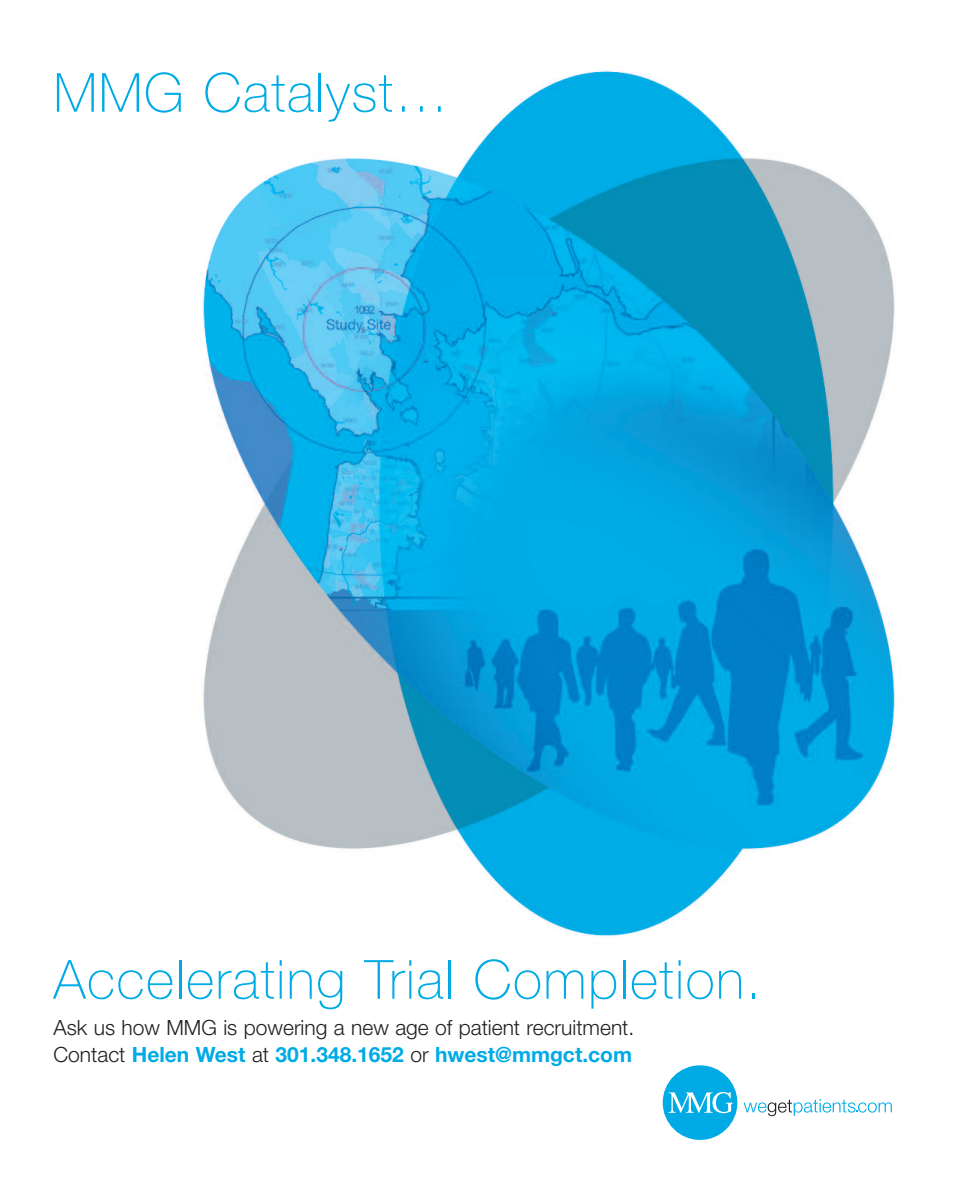
<style>
.page{position:relative;width:972px;height:1188px;background:#fff}
.page>*{position:absolute;margin:0;border:0;box-sizing:border-box;transform-origin:0 0}
.t1{font:54px "Helvetica Neue Thin+RNXPSG";letter-spacing:.03em;color:#00abe5}
.t2{font:21px "Helvetica Neue Light+YHJDZU";color:#231f20}
.t3{font:21px "Helvetica Neue Bold+HYEFVI";color:#00abe5}
.s1{font-family:"Helvetica Neue Light+YHJDZU";color:#231f20}
</style>
<div class="page">
<img style="left:203px;top:71px;width:693px;height:865px">
<div style="left:663px;top:1065px;width:74px;height:75px;background:#00abe5;border-radius:50%"></div>
<svg style="left:744px;top:1099px;width:148px;height:17px"></svg>
<svg style="left:668px;top:1092px;width:65px;height:21px"></svg>
<h1 class="t1" style="left:54px;top:73px;width:396px">MMG Catalyst…</h1>
<h1 class="t1" style="left:54px;top:960px;width:709px">Accelerating Trial Completion.</h1>
<p class="t2" style="left:54px;top:1020px;width:582px">Ask us how MMG is powering a new age of patient recruitment.</p>
<p class="t3" style="left:54px;top:1047px;width:580px"><span class="s1">Contact</span> Helen West <span class="s1">at</span> 301.348.1652 <span class="s1">or</span> hwest@mmgct.com</p>
</div>
